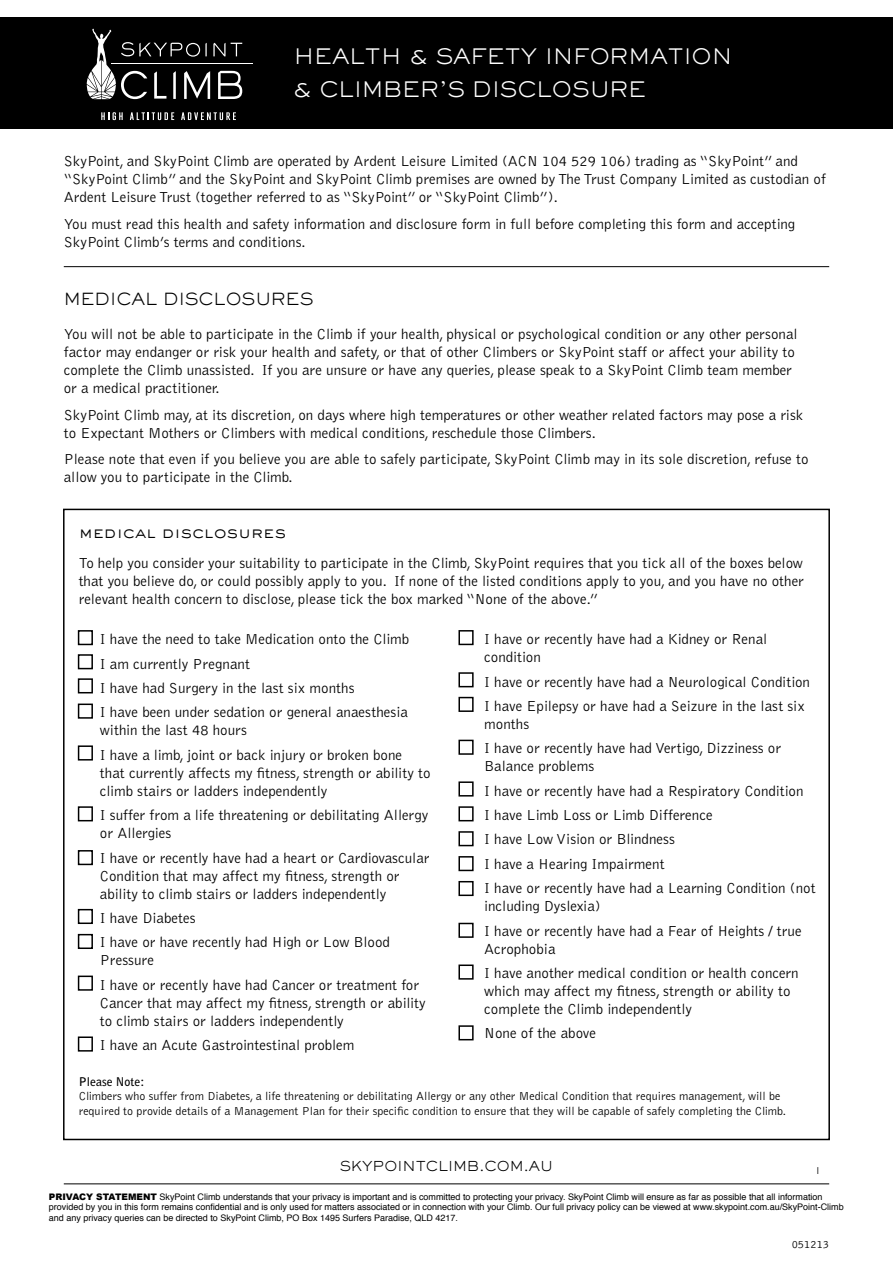
<style>
.page{position:relative;width:893px;height:1263px;background:#fff}
.page>*{position:absolute;margin:0;border:0;box-sizing:border-box;transform-origin:0 0}
.t1{font:300 21px/33px "Sackers Gothic Std";color:#fff}
.t2{font:300 16.5px "Sackers Gothic Std";color:#000}
.t3{font:300 15px/18px "Bell Gothic Std";color:#000}
.t4{font:300 13.5px "Sackers Gothic Std";color:#000}
.t5{font:300 12px/14.4px "Bell Gothic Std";color:#000}
.t6{font:700 12px "Bell Gothic Std";color:#000}
.t7{font:300 11.25px "Bell Gothic Std";color:#000}
.t8{font:300 10.5px "Sackers Gothic Std";color:#000}
.t9{font:9px/10.8px "Helvetica";color:#000}
.s1{font-family:"Arial";font-weight:900}
</style>
<div class="page">
<div style="left:0;top:17px;width:893px;height:112px;background:#000"></div>
<svg style="left:87px;top:29px;width:155px;height:70px"></svg>
<svg style="left:101px;top:112px;width:22px;height:8px"></svg>
<svg style="left:130px;top:112px;width:44px;height:8px"></svg>
<svg style="left:181px;top:112px;width:55px;height:8px"></svg>
<hr style="left:64px;top:1183px;width:765px;height:1px;background:#000">
<div style="left:78px;top:630px;width:15px;height:15px;border:2px solid #000"></div>
<div style="left:78px;top:654px;width:15px;height:15px;border:2px solid #000"></div>
<div style="left:78px;top:678px;width:15px;height:15px;border:2px solid #000"></div>
<div style="left:78px;top:703px;width:15px;height:16px;border:2px solid #000"></div>
<div style="left:78px;top:745px;width:15px;height:15px;border:2px solid #000"></div>
<div style="left:78px;top:806px;width:15px;height:15px;border:2px solid #000"></div>
<div style="left:78px;top:850px;width:15px;height:15px;border:2px solid #000"></div>
<div style="left:78px;top:909px;width:15px;height:15px;border:2px solid #000"></div>
<div style="left:78px;top:934px;width:15px;height:15px;border:2px solid #000"></div>
<div style="left:78px;top:975px;width:15px;height:16px;border:2px solid #000"></div>
<div style="left:78px;top:1036px;width:15px;height:15px;border:2px solid #000"></div>
<div style="left:458px;top:1025px;width:16px;height:15px;border:2px solid #000"></div>
<div style="left:458px;top:964px;width:16px;height:16px;border:2px solid #000"></div>
<div style="left:458px;top:923px;width:16px;height:15px;border:2px solid #000"></div>
<div style="left:458px;top:881px;width:16px;height:15px;border:2px solid #000"></div>
<div style="left:458px;top:856px;width:16px;height:15px;border:2px solid #000"></div>
<div style="left:458px;top:831px;width:16px;height:15px;border:2px solid #000"></div>
<div style="left:458px;top:806px;width:16px;height:15px;border:2px solid #000"></div>
<div style="left:458px;top:781px;width:16px;height:15px;border:2px solid #000"></div>
<div style="left:458px;top:740px;width:16px;height:15px;border:2px solid #000"></div>
<div style="left:458px;top:697px;width:16px;height:15px;border:2px solid #000"></div>
<div style="left:458px;top:672px;width:16px;height:15px;border:2px solid #000"></div>
<div style="left:458px;top:630px;width:16px;height:15px;border:2px solid #000"></div>
<hr style="left:64px;top:266px;width:765px;height:1px;background:#000">
<h1 class="t1" style="left:293px;top:40px;width:441px">HEALTH &amp; SAFETY INFORMATION &amp; CLIMBER’S DISCLOSURE</h1>
<p class="t3" style="left:64px;top:153px;width:764px">SkyPoint, and SkyPoint Climb are operated by Ardent Leisure Limited (ACN 104 529 106) trading as “SkyPoint” and “SkyPoint Climb” and the SkyPoint and SkyPoint Climb premises are owned by The Trust Company Limited as custodian of<br>Ardent Leisure Trust (together referred to as “SkyPoint” or “SkyPoint Climb”).</p>
<p class="t3" style="left:64px;top:215px;width:733px">You must read this health and safety information and disclosure form in full before completing this form and accepting<br>SkyPoint Climb’s terms and conditions.</p>
<p class="t2" style="left:64px;top:288px;width:251px">MEDICAL DISCLOSURES</p>
<p class="t3" style="left:64px;top:325px;width:735px">You will not be able to participate in the Climb if your health, physical or psychological condition or any other personal factor may endanger or risk your health and safety, or that of other Climbers or SkyPoint staff or affect your ability to complete the Climb unassisted. If you are unsure or have any queries, please speak to a SkyPoint Climb team member or a medical practitioner.</p>
<p class="t3" style="left:64px;top:406px;width:741px">SkyPoint Climb may, at its discretion, on days where high temperatures or other weather related factors may pose a risk to Expectant Mothers or Climbers with medical conditions, reschedule those Climbers.</p>
<p class="t3" style="left:64px;top:450px;width:746px">Please note that even if you believe you are able to safely participate, SkyPoint Climb may in its sole discretion, refuse to allow you to participate in the Climb.</p>
<p class="t2" style="left:79px;top:521px;width:209px">medical disclosures</p>
<p class="t3" style="left:79px;top:555px;width:727px;text-align:justify">To help you consider your suitability to participate in the Climb, SkyPoint requires that you tick all of the boxes below that you believe do, or could possibly apply to you. If none of the listed conditions apply to you, and you have no other relevant health concern to disclose, please tick the box marked “None of the above.”</p>
<p class="t3" style="left:100px;top:627px;width:311px;line-height:24.3px">I have the need to take Medication onto the Climb I am currently Pregnant<br>I have had Surgery in the last six months<br>I have been under sedation or general anaesthesia</p>
<p class="t3" style="left:100px;top:719px;width:304px;line-height:24.3px">within the last 48 hours<br>I have a limb, joint or back injury or broken bone</p>
<p class="t3" style="left:100px;top:764px;width:332px">that currently affects my fitness, strength or ability to climb stairs or ladders independently</p>
<p class="t3" style="left:100px;top:806px;width:330px">I suffer from a life threatening or debilitating Allergy or Allergies</p>
<p class="t3" style="left:100px;top:849px;width:331px">I have or recently have had a heart or Cardiovascular<br>Condition that may affect my fitness, strength or ability to climb stairs or ladders independently</p>
<p class="t3" style="left:100px;top:906px;width:292px;line-height:24.3px">I have Diabetes<br>I have or have recently had High or Low Blood</p>
<p class="t3" style="left:100px;top:948px;width:321px;line-height:24.3px">Pressure<br>I have or recently have had Cancer or treatment for</p>
<p class="t3" style="left:100px;top:994px;width:327px">Cancer that may affect my fitness, strength or ability to climb stairs or ladders independently</p>
<p class="t3" style="left:100px;top:1036px;width:256px">I have an Acute Gastrointestinal problem</p>
<p class="t3" style="left:484px;top:631px;width:285px">I have or recently have had a Kidney or Renal condition</p>
<p class="t3" style="left:484px;top:670px;width:327px;line-height:24.3px">I have or recently have had a Neurological Condition<br>I have Epilepsy or have had a Seizure in the last six</p>
<p class="t3" style="left:484px;top:712px;width:299px;line-height:24.3px">months<br>I have or recently have had Vertigo, Dizziness or</p>
<p class="t3" style="left:484px;top:754px;width:333px;line-height:24.3px">Balance problems<br>I have or recently have had a Respiratory Condition<br>I have Limb Loss or Limb Difference<br>I have Low Vision or Blindness<br>I have a Hearing Impairment<br>I have or recently have had a Learning Condition (not</p>
<p class="t3" style="left:484px;top:894px;width:319px;line-height:24.3px">including Dyslexia)<br>I have or recently have had a Fear of Heights / true</p>
<p class="t3" style="left:484px;top:937px;width:316px;line-height:24.3px">Acrophobia<br>I have another medical condition or health concern</p>
<p class="t3" style="left:484px;top:982px;width:308px">which may affect my fitness, strength or ability to complete the Climb independently</p>
<p class="t3" style="left:484px;top:1025px;width:113px">None of the above</p>
<p class="t6" style="left:79px;top:1074px;width:67px">Please Note:</p>
<p class="t5" style="left:79px;top:1089px;width:709px">Climbers who suffer from Diabetes, a life threatening or debilitating Allergy or any other Medical Condition that requires management, will be required to provide details of a Management Plan for their specific condition to ensure that they will be capable of safely completing the Climb.</p>
<p class="t4" style="left:340px;top:1157px;width:215px">SKYPOINTCLIMB.COM.AU</p>
<p class="t8" style="left:815px;top:1163px;width:8px">1</p>
<p class="t9" style="left:49px;top:1191px;width:796px"><span class="s1">PRIVACY STATEMENT</span> SkyPoint Climb understands that your privacy is important and is committed to protecting your privacy. SkyPoint Climb will ensure as far as possible that all information provided by you in this form remains confidential and is only used for matters associated or in connection with your Climb. Our full privacy policy can be viewed at www.skypoint.com.au/SkyPoint-Climb and any privacy queries can be directed to SkyPoint Climb, PO Box 1495 Surfers Paradise, QLD 4217.</p>
<p class="t7" style="left:792px;top:1238px;width:39px">051213</p>
</div>
